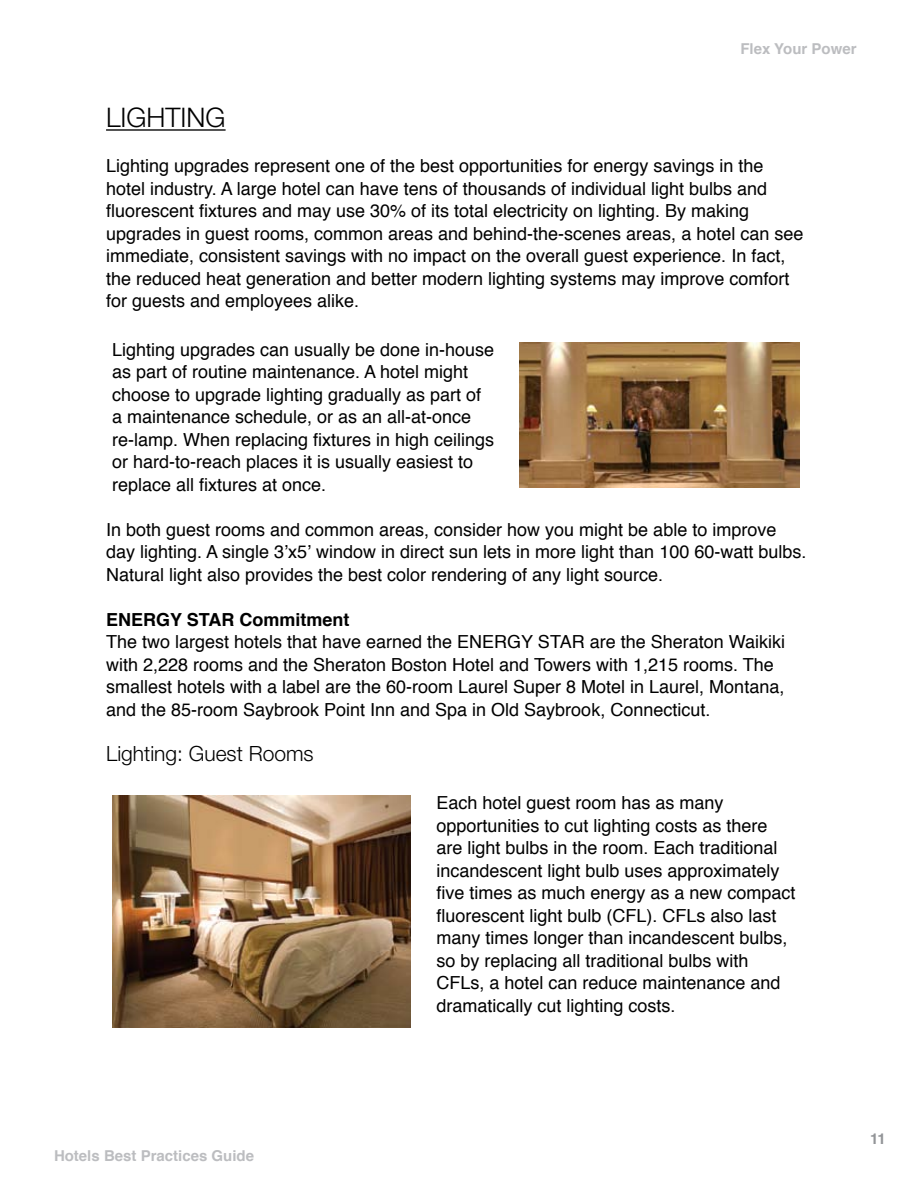
<style>
.page{position:relative;width:918px;height:1188px;background:#fff}
.page>*{position:absolute;margin:0;border:0;box-sizing:border-box;transform-origin:0 0}
.t1{font:300 27px "Helvetica Neue";color:#000}
.t2{font:300 21px "Helvetica Neue";color:#000}
.t3{font:18px/22.5px "Helvetica";color:#000}
.t4{font:700 18px "Helvetica";color:#000}
.t5{font:700 15px "Helvetica";color:#bcbdc0}
.t6{font:700 15px "Helvetica";color:#939598}
</style>
<div class="page">
<hr style="left:106px;top:129px;width:120px;height:2px;background:#000">
<img style="left:519px;top:342px;width:281px;height:146px">
<img style="left:112px;top:795px;width:299px;height:232px">
<p class="t5" style="left:740px;top:35px;width:118px">Flex Your Power</p>
<h1 class="t1" style="left:106px;top:101px;width:121px">Lighti ng</h1>
<p class="t3" style="left:106px;top:154px;width:699px">Lighting upgrades represent one of the best opportunities for energy savings in the hotel industry. A large hotel can have tens of thousands of individual light bulbs and fluorescent fixtures and may use 30% of its total electricity on lighting. By making upgrades in guest rooms, common areas and behind-the-scenes areas, a hotel can see immediate, consistent savings with no impact on the overall guest experience. In fact, the reduced heat generation and better modern lighting systems may improve comfort for guests and employees alike.</p>
<p class="t3" style="left:112px;top:338px;width:384px">Lighting upgrades can usually be done in-house as part of routine maintenance. A hotel might choose to upgrade lighting gradually as part of a maintenance schedule, or as an all-at-once re-lamp. When replacing fixtures in high ceilings or hard-to-reach places it is usually easiest to replace all fixtures at once.</p>
<p class="t3" style="left:106px;top:518px;width:702px">In both guest rooms and common areas, consider how you might be able to improve day lighting. A single 3’x5’ window in direct sun lets in more light than 100 60-watt bulbs.<br>Natural light also provides the best color rendering of any light source.</p>
<p class="t4" style="left:106px;top:603px;width:245px">ENERGY STAR Commitment</p>
<p class="t3" style="left:106px;top:630px;width:681px">The two largest hotels that have earned the ENERGY STAR are the Sheraton Waikiki with 2,228 rooms and the Sheraton Boston Hotel and Towers with 1,215 rooms. The smallest hotels with a label are the 60-room Laurel Super 8 Motel in Laurel, Montana, and the 85-room Saybrook Point Inn and Spa in Old Saybrook, Connecticut.</p>
<p class="t2" style="left:106px;top:740px;width:209px">Lighting: Guest Rooms</p>
<p class="t3" style="left:436px;top:791px;width:361px">Each hotel guest room has as many opportunities to cut lighting costs as there are light bulbs in the room. Each traditional incandescent light bulb uses approximately five times as much energy as a new compact fluorescent light bulb (CFL). CFLs also last many times longer than incandescent bulbs, so by replacing all traditional bulbs with CFLs, a hotel can reduce maintenance and dramatically cut lighting costs.</p>
<p class="t5" style="left:54px;top:1142px;width:202px">Hotels Best Practices Guide</p>
<p class="t6" style="left:870px;top:1125px;width:17px">11</p>
</div>
